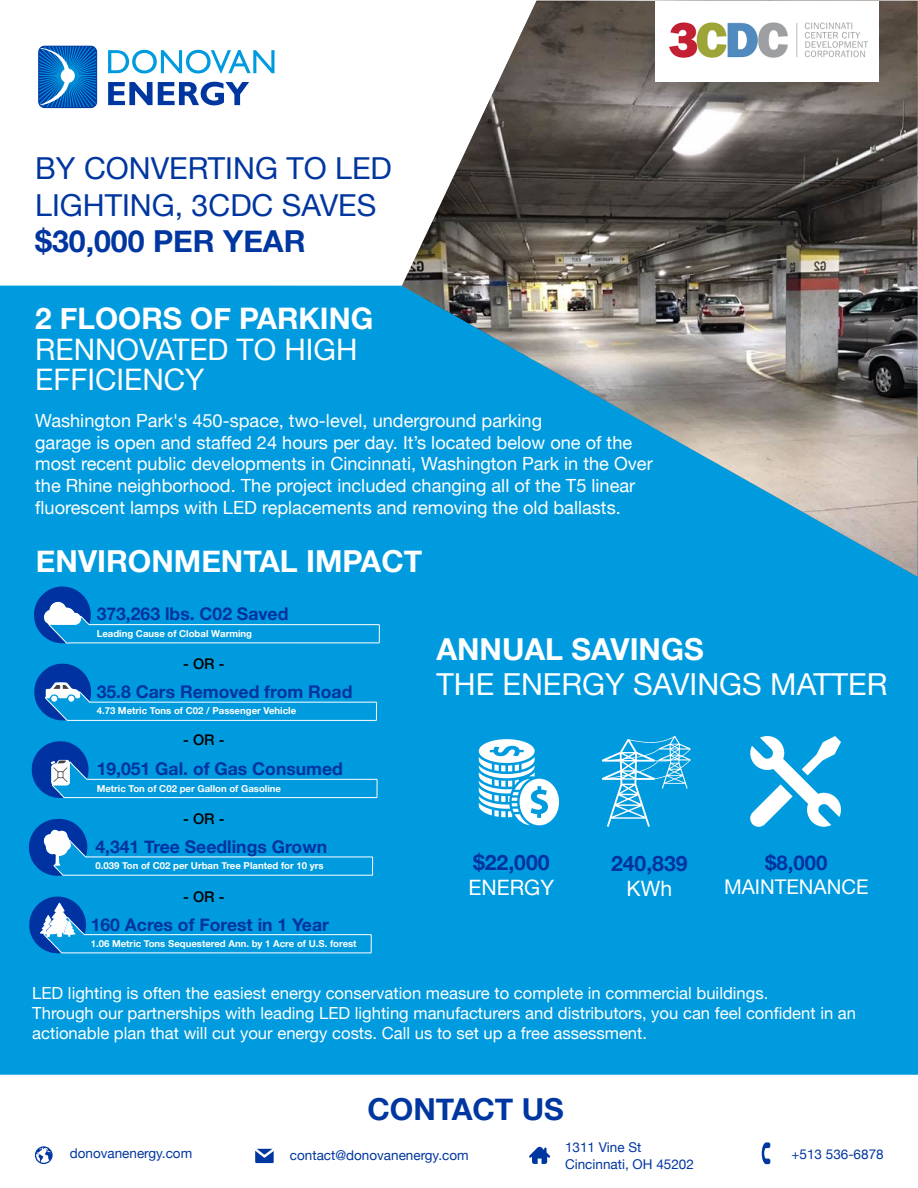
<style>
.page{position:relative;width:918px;height:1188px;background:#fff}
.page>*{position:absolute;margin:0;border:0;box-sizing:border-box;transform-origin:0 0}
.t1{font:30.3px/36.3px "Helvetica Neue";color:#0036a0}
.t2{font:700 30.3px "Helvetica Neue";color:#fff}
.t3{font:700 30.3px "Helvetica Neue";color:#0036a0}
.t4{font:30.3px "Helvetica Neue";color:#fff}
.t5{font:29.7px/30.5px "Helvetica Neue";color:#fff}
.t6{font:700 29.7px "Helvetica Neue";color:#fff}
.t7{font:700 21.15px "Helvetica Neue";color:#0033a1}
.t8{font:21.15px "Helvetica Neue";color:#fff}
.t9{font:20.25px "Helvetica Neue";color:#fff}
.t10{font:700 20.25px "Helvetica Neue";color:#0033a1}
.t11{font:18.15px/21.8px "Helvetica Neue";color:#fff}
.t12{font:700 17.55px "Helvetica Neue";color:#0033a1}
.t13{font:16.65px/20px "Helvetica Neue";color:#fff}
.t14{font:500 14.7px "Helvetica Neue";color:#000}
.t15{font:13.5px/16.2px "Helvetica Neue";color:#0036a0}
.t16{font:700 9.6px "Helvetica Neue";color:#fff}
</style>
<div class="page">
<div style="left:0;top:286px;width:918px;height:789px;background:#009bde"></div>
<img style="left:402px;top:1px;width:516px;height:576px">
<svg style="left:479px;top:739px;width:80px;height:86px"></svg>
<svg style="left:750px;top:736px;width:91px;height:91px"></svg>
<svg style="left:602px;top:736px;width:89px;height:91px"></svg>
<svg style="left:40px;top:45px;width:58px;height:64px;background:#1d77c4"></svg>
<div style="left:61px;top:69px;width:14px;height:14px;background:#fff;border-radius:50%"></div>
<div style="left:38px;top:46px;width:59px;height:62px;border:1px solid #0036a0;border-radius:6px"></div>
<svg style="left:108px;top:50px;width:166px;height:23px"></svg>
<svg style="left:108px;top:82px;width:141px;height:23px"></svg>
<svg style="left:762px;top:1142px;width:8px;height:22px"></svg>
<svg style="left:529px;top:1147px;width:21px;height:17px"></svg>
<svg style="left:255px;top:1149px;width:19px;height:14px"></svg>
<svg style="left:35px;top:1146px;width:18px;height:18px"></svg>
<div style="left:656px;top:1px;width:223px;height:81px;background:#fff"></div>
<img style="left:669px;top:22px;width:199px;height:36px">
<svg style="left:28px;top:818px;width:345px;height:58px"></svg>
<svg style="left:29px;top:896px;width:343px;height:58px"></svg>
<svg style="left:31px;top:741px;width:347px;height:57px"></svg>
<svg style="left:34px;top:663px;width:343px;height:58px"></svg>
<svg style="left:34px;top:586px;width:346px;height:58px"></svg>
<h1 class="t1" style="left:35px;top:152px;width:358px">BY CONVERTING TO LED<br>LIGHTING, 3CDC SAVES</h1>
<h1 class="t3" style="left:35px;top:217px;width:272px">$30,000 PER YEAR</h1>
<h2 class="t6" style="left:35px;top:295px;width:340px">2 FLOORS OF PARKING</h2>
<h2 class="t5" style="left:35px;top:336px;width:324px">RENNOVATED TO HIGH<br>EFFICIENCY</h2>
<p class="t11" style="left:35px;top:411px;width:619px">Washington Park's 450-space, two-level, underground parking<br>garage is open and staffed 24 hours per day. It’s located below one of the most recent public developments in Cincinnati, Washington Park in the Over the Rhine neighborhood. The project included changing all of the T5 linear fluorescent lamps with LED replacements and removing the old ballasts.</p>
<h1 class="t2" style="left:36px;top:537px;width:388px">ENVIRONMENTAL IMPACT</h1>
<p class="t12" style="left:97px;top:600px;width:193px">373,263 lbs. C02 Saved</p>
<p class="t16" style="left:97px;top:626px;width:157px">Leading Cause of Clobal Warming</p>
<p class="t14" style="left:183px;top:652px;width:43px">- OR -</p>
<p class="t12" style="left:97px;top:678px;width:257px">35.8 Cars Removed from Road</p>
<p class="t16" style="left:97px;top:704px;width:201px">4.73 Metric Tons of C02 / Passenger Vehicle</p>
<p class="t14" style="left:183px;top:728px;width:43px">- OR -</p>
<p class="t12" style="left:97px;top:755px;width:248px">19,051 Gal. of Gas Consumed</p>
<p class="t16" style="left:97px;top:781px;width:186px">Metric Ton of C02 per Gallon of Gasoline</p>
<p class="t14" style="left:183px;top:806px;width:43px">- OR -</p>
<p class="t12" style="left:95px;top:833px;width:233px">4,341 Tree Seedlings Grown</p>
<p class="t16" style="left:95px;top:858px;width:230px">0.039 Ton of C02 per Urban Tree Planted for 10 yrs</p>
<p class="t14" style="left:183px;top:885px;width:43px">- OR -</p>
<p class="t12" style="left:91px;top:911px;width:240px">160 Acres of Forest in 1 Year</p>
<p class="t16" style="left:91px;top:936px;width:267px">1.06 Metric Tons Sequestered Ann. by 1 Acre of U.S. forest</p>
<h1 class="t2" style="left:436px;top:625px;width:269px">ANNUAL SAVINGS</h1>
<h1 class="t4" style="left:436px;top:662px;width:453px">THE ENERGY SAVINGS MATTER</h1>
<p class="t7" style="left:473px;top:846px;width:78px">$22,000</p>
<p class="t8" style="left:469px;top:873px;width:87px">ENERGY</p>
<p class="t7" style="left:611px;top:847px;width:78px">240,839</p>
<p class="t8" style="left:627px;top:874px;width:47px">KWh</p>
<p class="t10" style="left:765px;top:847px;width:64px">$8,000</p>
<p class="t9" style="left:724px;top:872px;width:146px">MAINTENANCE</p>
<p class="t13" style="left:32px;top:984px;width:825px">LED lighting is often the easiest energy conservation measure to complete in commercial buildings.<br>Through our partnerships with leading LED lighting manufacturers and distributors, you can feel confident in an actionable plan that will cut your energy costs. Call us to set up a free assessment.</p>
<h1 class="t3" style="left:368px;top:1085px;width:198px">CONTACT US</h1>
<p class="t15" style="left:70px;top:1146px;width:124px">donovanenergy.com</p>
<p class="t15" style="left:290px;top:1148px;width:180px">contact@donovanenergy.com</p>
<p class="t15" style="left:565px;top:1140px;width:130px">1311 Vine St<br>Cincinnati, OH 45202</p>
<p class="t15" style="left:792px;top:1147px;width:94px">+513 536-6878</p>
</div>
